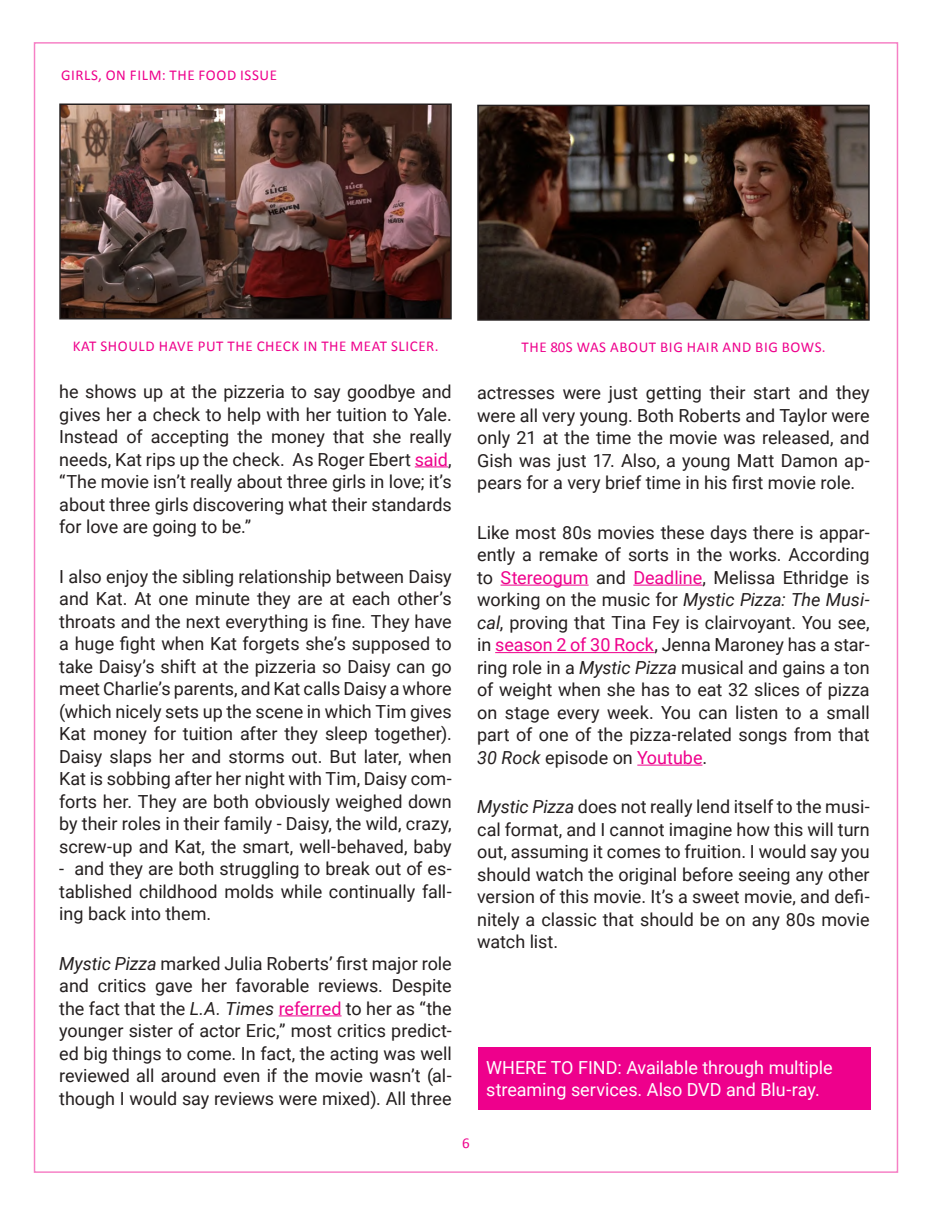
<style>
.page{position:relative;width:932px;height:1215px;background:#fff}
.page>*{position:absolute;margin:0;border:0;box-sizing:border-box;transform-origin:0 0}
.t1{font:18px/22.5px "Roboto";letter-spacing:-.005em;color:#241f1f;text-align:justify}
.t2{font:18px/22.5px "Roboto";letter-spacing:-.005em;color:#fff}
.t3{font:15px "Calibri";letter-spacing:.04em;color:#ee008c}
.s1{color:#ee008c}
.s2{font-style:italic}
</style>
<div class="page">
<hr style="left:415px;top:466px;width:33px;height:1px;background:#ee008c">
<hr style="left:279px;top:1015px;width:62px;height:1px;background:#ee008c">
<hr style="left:500px;top:585px;width:88px;height:1px;background:#ee008c">
<hr style="left:633px;top:585px;width:69px;height:1px;background:#ee008c">
<hr style="left:495px;top:652px;width:159px;height:1px;background:#ee008c">
<hr style="left:637px;top:765px;width:65px;height:1px;background:#ee008c">
<div style="left:478px;top:1047px;width:393px;height:63px;background:#ee008c"></div>
<img style="left:62px;top:107px;width:387px;height:210px">
<div style="left:59px;top:104px;width:393px;height:216px;border:2px solid #241f1f"></div>
<img style="left:480px;top:108px;width:386px;height:210px">
<div style="left:477px;top:105px;width:392px;height:216px;border:2px solid #241f1f"></div>
<p class="t3" style="left:61px;top:65px;width:217px">GIRLS, ON FILM: THE FOOD ISSUE</p>
<p class="t3" style="left:73px;top:336px;width:367px">KAT SHOULD HAVE PUT THE CHECK IN THE MEAT SLICER.</p>
<p class="t3" style="left:521px;top:338px;width:306px">THE 80S WAS ABOUT BIG HAIR AND BIG BOWS.</p>
<p class="t1" style="left:59px;top:380px;width:394px">he shows up at the pizzeria to say goodbye and gives her a check to help with her tuition to Yale.<br>Instead of accepting the money that she really needs, Kat rips up the check. As Roger Ebert <span class="s1">said</span>, “The movie isn’t really about three girls in love; it’s about three girls discovering what their standards for love are going to be.”</p>
<p class="t1" style="left:59px;top:564px;width:394px">I also enjoy the sibling relationship between Daisy and Kat. At one minute they are at each other’s throats and the next everything is fine. They have a huge fight when Kat forgets she’s supposed to take Daisy’s shift at the pizzeria so Daisy can go meet Charlie’s parents, and Kat calls Daisy a whore (which nicely sets up the scene in which Tim gives Kat money for tuition after they sleep together).<br>Daisy slaps her and storms out. But later, when Kat is sobbing after her night with Tim, Daisy com&shy;forts her. They are both obviously weighed down by their roles in their family - Daisy, the wild, crazy, screw-up and Kat, the smart, well-behaved, baby</p>
<p class="t1" style="left:59px;top:857px;width:394px">- and they are both struggling to break out of es&shy;tablished childhood molds while continually fall&shy;ing back into them.</p>
<p class="t1" style="left:59px;top:951px;width:394px"><span class="s2">Mystic Pizza</span> marked Julia Roberts’ first major role and critics gave her favorable reviews. Despite the fact that the <span class="s2">L.A. Times</span> <span class="s1">referred</span> to her as “the younger sister of actor Eric,” most critics predict&shy;ed big things to come. In fact, the acting was well reviewed all around even if the movie wasn’t (al&shy;though I would say reviews were mixed). All three</p>
<p class="t1" style="left:477px;top:381px;width:394px">actresses were just getting their start and they were all very young. Both Roberts and Taylor were only 21 at the time the movie was released, and Gish was just 17. Also, a young Matt Damon ap&shy;pears for a very brief time in his first movie role.</p>
<p class="t1" style="left:477px;top:520px;width:394px">Like most 80s movies these days there is appar&shy;ently a remake of sorts in the works. According to <span class="s1">Stereogum</span> and <span class="s1">Deadline</span>, Melissa Ethridge is working on the music for <span class="s2">Mystic Pizza: The Musi&shy;cal</span>, proving that Tina Fey is clairvoyant. You see, in <span class="s1">season 2 of 30 Rock</span>, Jenna Maroney has a star&shy;ring role in a <span class="s2">Mystic Pizza</span> musical and gains a ton of weight when she has to eat 32 slices of pizza on stage every week. You can listen to a small part of one of the pizza-related songs from that <span class="s2">30 Rock</span> episode on <span class="s1">Youtube</span>.</p>
<p class="t1" style="left:477px;top:795px;width:394px"><span class="s2">Mystic Pizza</span> does not really lend itself to the musi&shy;cal format, and I cannot imagine how this will turn out, assuming it comes to fruition. I would say you should watch the original before seeing any other version of this movie. It’s a sweet movie, and defi&shy;nitely a classic that should be on any 80s movie watch list.</p>
<p class="t2" style="left:486px;top:1056px;width:348px">WHERE TO FIND: Available through multiple streaming services. Also DVD and Blu-ray.</p>
<p class="t3" style="left:462px;top:1133px;width:9px">6</p>
</div>
